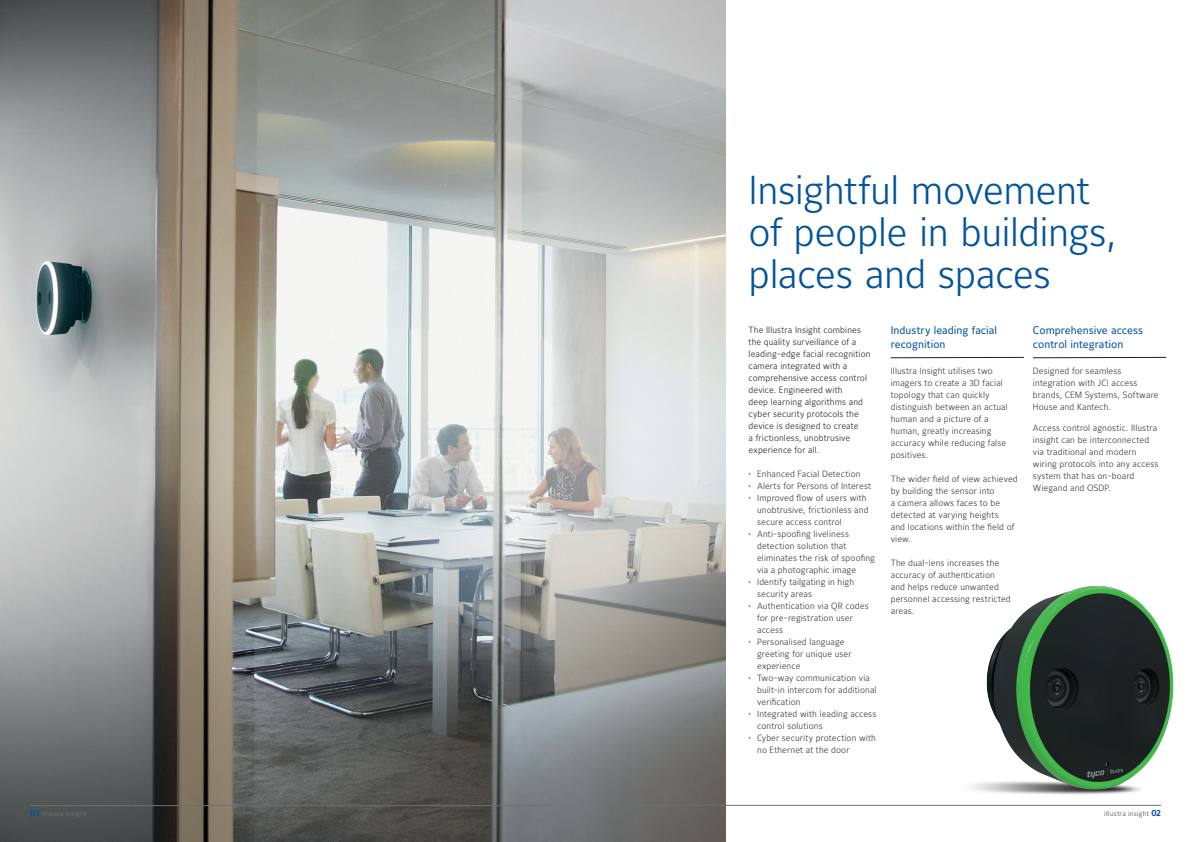
<style>
.page{position:relative;width:1191px;height:842px;background:#fff}
.page>*{position:absolute;margin:0;border:0;box-sizing:border-box;transform-origin:0 0}
.t1{font:300 40px/42px "Maurea Jci Lf ML";letter-spacing:-.015em;color:#01539e}
.t2{font:11px/14px "Maurea Jci Lf ML";color:#01539e}
.t3{font:300 9px/12px "Maurea Jci Lf ML";letter-spacing:.01em;color:#363536}
.t4{font:300 9px/12px "Maurea Jci Lf ML";letter-spacing:.01em;color:#231f20}
.t5{font:7px "Maurea Jci Lf ML";letter-spacing:.02em;color:#6c7075}
.s1{font-weight:700;font-size:9px;color:#01539e}
</style>
<div class="page">
<img style="left:0;top:0;width:726px;height:842px">
<img style="left:972px;top:585px;width:202px;height:210px">
<svg style="left:890px;top:357px;width:134px;height:1px"></svg>
<svg style="left:1033px;top:357px;width:133px;height:1px"></svg>
<hr style="left:30px;top:805px;width:523px;height:1px;background:#6c7075">
<hr style="left:638px;top:805px;width:523px;height:1px;background:#6c7075">
<h1 class="t1" style="left:748px;top:168px;width:370px">Insightful movement of people in buildings, places and spaces</h1>
<p class="t4" style="left:748px;top:323px;width:123px">The Illustra Insight combines the quality surveillance of a leading-edge facial recognition camera integrated with a comprehensive access control device. Engineered with<br>deep learning algorithms and cyber security protocols the device is designed to create<br>a frictionless, unobtrusive experience for all.</p>
<p class="t3" style="left:748px;top:467px;width:113px">• Enhanced Facial Detection</p>
<p class="t3" style="left:748px;top:479px;width:124px">• Alerts for Persons of Interest</p>
<p class="t3" style="left:757px;top:491px;width:113px;text-indent:-9px">• Improved flow of users with unobtrusive, frictionless and secure access control</p>
<p class="t3" style="left:757px;top:527px;width:119px;text-indent:-9px">• Anti-spoofing liveliness detection solution that eliminates the risk of spoofing via a photographic image</p>
<p class="t3" style="left:757px;top:575px;width:99px;text-indent:-9px">• Identify tailgating in high security areas</p>
<p class="t3" style="left:757px;top:599px;width:113px;text-indent:-9px">• Authentication via QR codes for pre-registration user access</p>
<p class="t3" style="left:757px;top:635px;width:96px;text-indent:-9px">• Personalised language greeting for unique user experience</p>
<p class="t3" style="left:757px;top:671px;width:121px;text-indent:-9px">• Two-way communication via built-in intercom for additional verification</p>
<p class="t3" style="left:757px;top:707px;width:121px;text-indent:-9px">• Integrated with leading access control solutions</p>
<p class="t3" style="left:757px;top:731px;width:120px;text-indent:-9px">• Cyber security protection with no Ethernet at the door</p>
<p class="t2" style="left:1033px;top:323px;width:112px">Comprehensive access control integration</p>
<p class="t3" style="left:1033px;top:365px;width:127px">Designed for seamless integration with JCI access brands, CEM Systems, Software<br>House and Kantech.</p>
<p class="t3" style="left:1033px;top:422px;width:127px">Access control agnostic. Illustra insight can be interconnected via traditional and modern wiring protocols into any access system that has on-board<br>Wiegand and OSDP.</p>
<p class="t2" style="left:890px;top:323px;width:108px">Industry leading facial recognition</p>
<p class="t3" style="left:890px;top:365px;width:118px">Illustra Insight utilises two imagers to create a 3D facial topology that can quickly distinguish between an actual human and a picture of a human, greatly increasing accuracy while reducing false positives.</p>
<p class="t3" style="left:890px;top:473px;width:128px">The wider field of view achieved by building the sensor into<br>a camera allows faces to be detected at varying heights<br>and locations within the field of view.</p>
<p class="t3" style="left:890px;top:557px;width:121px">The dual-lens increases the accuracy of authentication and helps reduce unwanted personnel accessing restricted areas.</p>
<p class="t5" style="left:1104px;top:809px;width:58px">illustra insight <span class="s1">02</span></p>
</div>
